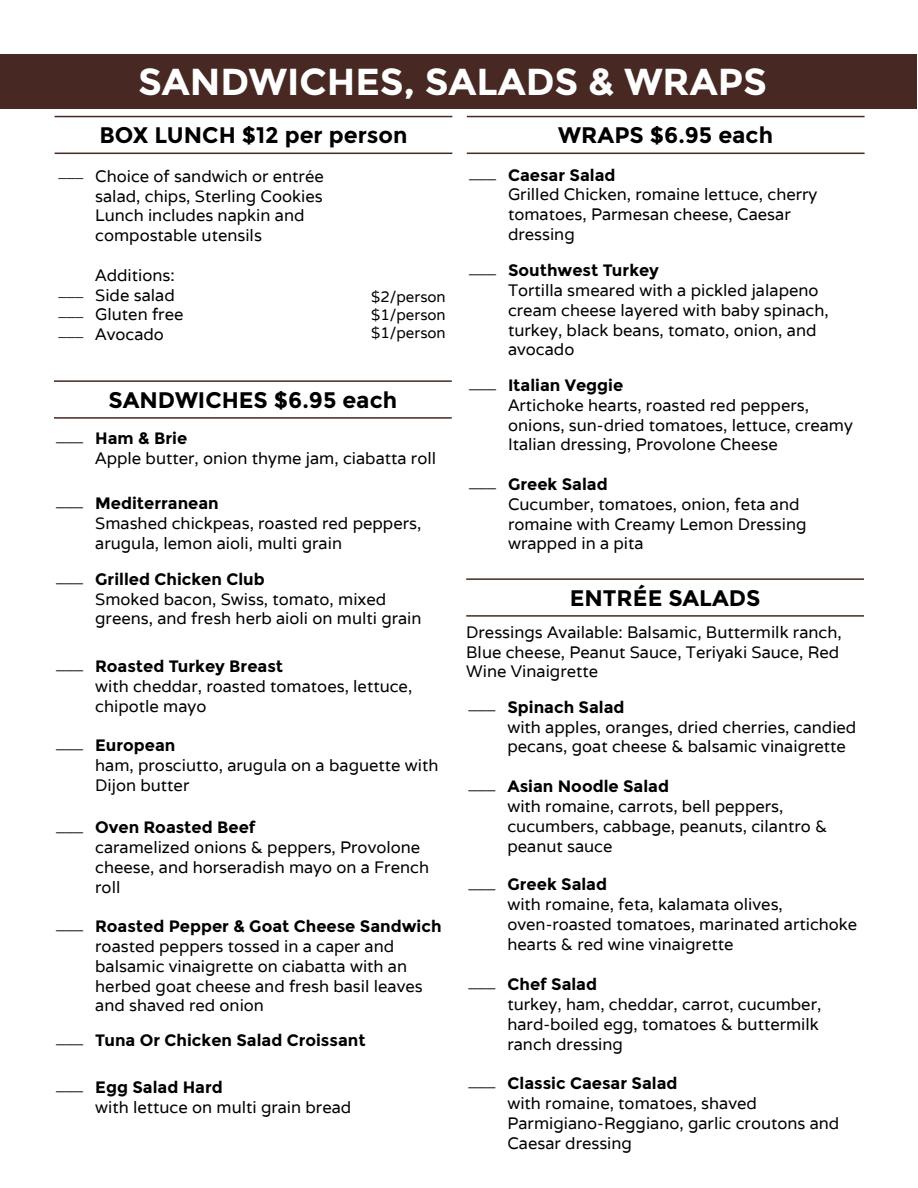
<style>
.page{position:relative;width:918px;height:1188px;background:#fff}
.page>*{position:absolute;margin:0;border:0;box-sizing:border-box;transform-origin:0 0}
.t1{font:700 37.5px "Montserrat";color:#fff}
.t2{font:700 22.5px "Montserrat";color:#000}
.t3{font:16.5px/19.8px "Varela";color:#000}
.t4{font:700 16.5px "Montserrat";color:#000}
.t5{font:16.5px/19.8px "Minion Pro";color:#000;text-align:justify}
.t6{font:15px/18px "Varela";color:#000;text-align:justify}
</style>
<div class="page">
<div style="left:1px;top:54px;width:916px;height:55px;background:#472823"></div>
<hr style="left:54px;top:380px;width:398px;height:2px;background:#472822">
<hr style="left:54px;top:417px;width:398px;height:2px;background:#472822">
<hr style="left:466px;top:578px;width:398px;height:2px;background:#472822">
<hr style="left:466px;top:615px;width:398px;height:2px;background:#472822">
<hr style="left:467px;top:116px;width:398px;height:1px;background:#472822">
<hr style="left:467px;top:153px;width:398px;height:1px;background:#472822">
<hr style="left:55px;top:116px;width:397px;height:1px;background:#472822">
<hr style="left:55px;top:153px;width:397px;height:1px;background:#472822">
<h1 class="t1" style="left:138px;top:59px;width:630px">SANDWICHES, SALADS &amp; WRAPS</h1>
<p class="t5" style="left:58px;top:162px;width:26px">___</p>
<p class="t5" style="left:58px;top:281px;width:26px">___ ___ ___</p>
<h2 class="t2" style="left:99px;top:122px;width:310px">BOX LUNCH $12 per person</h2>
<p class="t3" style="left:95px;top:166px;width:230px">Choice of sandwich or entrée salad, chips, Sterling Cookies<br>Lunch includes napkin and compostable utensils</p>
<p class="t3" style="left:95px;top:265px;width:90px">Additions:<br>Side salad<br>Gluten free<br>Avocado</p>
<p class="t6" style="left:371px;top:287px;width:76px">$2/person $1/person $1/person</p>
<h2 class="t2" style="left:109px;top:386px;width:290px">SANDWICHES $6.95 each</h2>
<p class="t4" style="left:56px;top:429px;width:133px"><sup>___</sup> Ham &amp; Brie</p>
<p class="t3" style="left:95px;top:448px;width:342px">Apple butter, onion thyme jam, ciabatta roll</p>
<p class="t4" style="left:56px;top:494px;width:164px"><sup>___</sup> Mediterranean</p>
<p class="t3" style="left:95px;top:513px;width:328px">Smashed chickpeas, roasted red peppers, arugula, lemon aioli, multi grain</p>
<p class="t4" style="left:56px;top:569px;width:210px"><sup>___</sup> Grilled Chicken Club</p>
<p class="t3" style="left:95px;top:589px;width:328px">Smoked bacon, Swiss, tomato, mixed greens, and fresh herb aioli on multi grain</p>
<p class="t4" style="left:56px;top:657px;width:228px"><sup>___</sup> Roasted Turkey Breast</p>
<p class="t3" style="left:95px;top:676px;width:319px">with cheddar, roasted tomatoes, lettuce, chipotle mayo</p>
<p class="t4" style="left:56px;top:735px;width:121px"><sup>___</sup> European</p>
<p class="t3" style="left:95px;top:755px;width:345px">ham, prosciutto, arugula on a baguette with<br>Dijon butter</p>
<p class="t4" style="left:56px;top:818px;width:201px"><sup>___</sup> Oven Roasted Beef</p>
<p class="t3" style="left:95px;top:837px;width:335px">caramelized onions &amp; peppers, Provolone cheese, and horseradish mayo on a French roll</p>
<p class="t4" style="left:56px;top:916px;width:387px"><sup>___</sup> Roasted Pepper &amp; Goat Cheese Sandwich</p>
<p class="t3" style="left:95px;top:936px;width:329px">roasted peppers tossed in a caper and balsamic vinaigrette on ciabatta with an herbed goat cheese and fresh basil leaves and shaved red onion</p>
<p class="t4" style="left:56px;top:1030px;width:311px"><sup>___</sup> Tuna Or Chicken Salad Croissant</p>
<p class="t4" style="left:56px;top:1077px;width:168px"><sup>___</sup> Egg Salad Hard</p>
<p class="t3" style="left:95px;top:1097px;width:258px">with lettuce on multi grain bread</p>
<h2 class="t2" style="left:558px;top:122px;width:216px">WRAPS $6.95 each</h2>
<p class="t4" style="left:469px;top:165px;width:148px"><sup>___</sup> Caesar Salad</p>
<p class="t3" style="left:508px;top:184px;width:311px">Grilled Chicken, romaine lettuce, cherry tomatoes, Parmesan cheese, Caesar dressing</p>
<p class="t4" style="left:469px;top:261px;width:191px"><sup>___</sup> Southwest Turkey</p>
<p class="t3" style="left:508px;top:280px;width:322px">Tortilla smeared with a pickled jalapeno cream cheese layered with baby spinach, turkey, black beans, tomato, onion, and avocado</p>
<p class="t4" style="left:469px;top:375px;width:156px"><sup>___</sup> Italian Veggie</p>
<p class="t3" style="left:508px;top:395px;width:346px">Artichoke hearts, roasted red peppers, onions, sun-dried tomatoes, lettuce, creamy<br>Italian dressing, Provolone Cheese</p>
<p class="t4" style="left:469px;top:474px;width:140px"><sup>___</sup> Greek Salad</p>
<p class="t3" style="left:508px;top:494px;width:300px">Cucumber, tomatoes, onion, feta and romaine with Creamy Lemon Dressing wrapped in a pita</p>
<h2 class="t2" style="left:570px;top:584px;width:192px">ENTRÉE SALADS</h2>
<p class="t3" style="left:466px;top:622px;width:377px">Dressings Available: Balsamic, Buttermilk ranch,<br>Blue cheese, Peanut Sauce, Teriyaki Sauce, Red<br>Wine Vinaigrette</p>
<p class="t4" style="left:468px;top:697px;width:158px"><sup>___</sup> Spinach Salad</p>
<p class="t3" style="left:507px;top:717px;width:350px">with apples, oranges, dried cherries, candied pecans, goat cheese &amp; balsamic vinaigrette</p>
<p class="t4" style="left:468px;top:777px;width:202px"><sup>___</sup> Asian Noodle Salad</p>
<p class="t3" style="left:507px;top:796px;width:321px">with romaine, carrots, bell peppers, cucumbers, cabbage, peanuts, cilantro &amp; peanut sauce</p>
<p class="t4" style="left:468px;top:875px;width:140px"><sup>___</sup> Greek Salad</p>
<p class="t3" style="left:507px;top:894px;width:351px">with romaine, feta, kalamata olives, oven-roasted tomatoes, marinated artichoke hearts &amp; red wine vinaigrette</p>
<p class="t4" style="left:468px;top:975px;width:130px"><sup>___</sup> Chef Salad</p>
<p class="t3" style="left:507px;top:994px;width:315px">turkey, ham, cheddar, carrot, cucumber, hard-boiled egg, tomatoes &amp; buttermilk ranch dressing</p>
<p class="t4" style="left:468px;top:1074px;width:211px"><sup>___</sup> Classic Caesar Salad</p>
<p class="t3" style="left:507px;top:1093px;width:333px">with romaine, tomatoes, shaved<br>Parmigiano-Reggiano, garlic croutons and<br>Caesar dressing</p>
</div>
